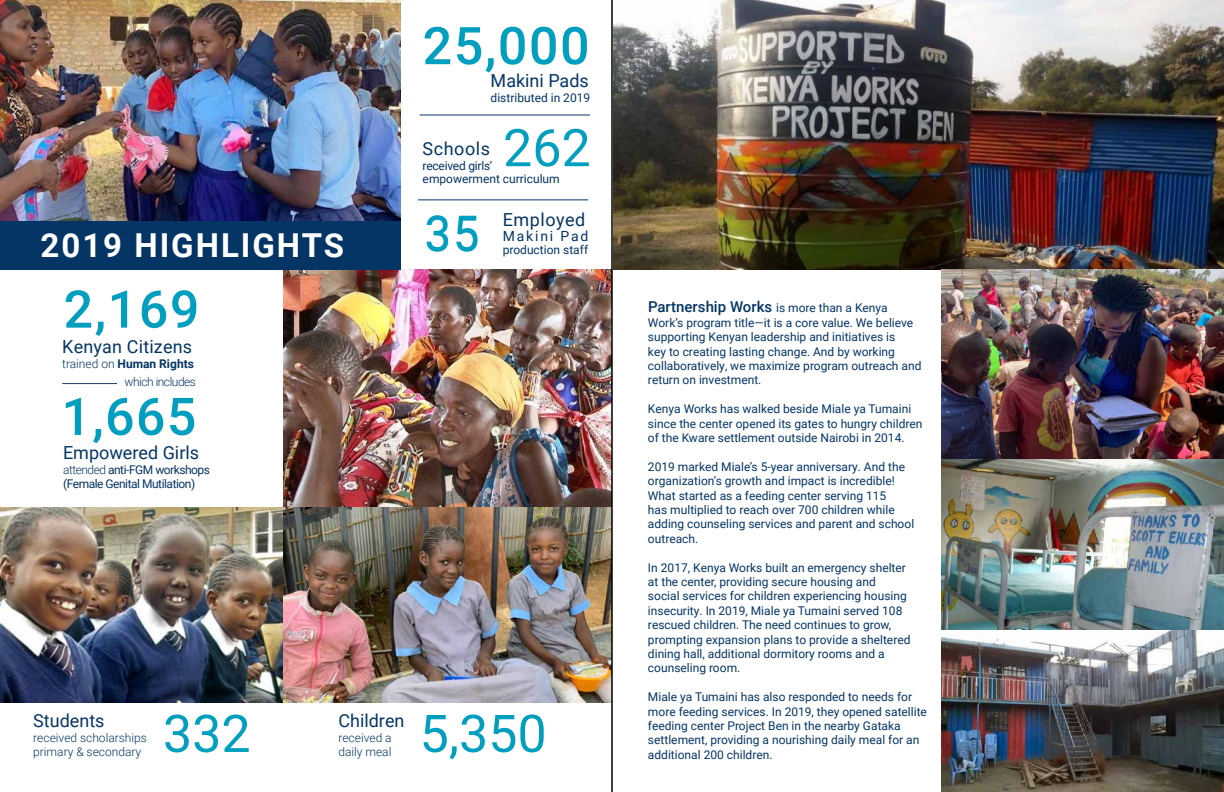
<style>
.page{position:relative;width:1224px;height:792px;background:#fff}
.page>*{position:absolute;margin:0;border:0;box-sizing:border-box;transform-origin:0 0}
.t1{font:62.4px "Roboto";color:#009fc0;scale:.83 1}
.t2{font:500 52px/107.3px "Roboto";letter-spacing:.03em;color:#009fc0}
.t3{font:52px "Roboto";color:#009fc0}
.t4{font:700 33px "Roboto";letter-spacing:.06em;color:#fff}
.t5{font:18px "Roboto";color:#053564}
.t6{font:18px "Roboto";letter-spacing:.03em;color:#053564}
.t7{font:500 15px "Roboto";color:#053564}
.t8{font:14px "Roboto";letter-spacing:.13em;color:#053564}
.t9{font:12px/14.4px "Roboto";color:#053564}
.t10{font:300 12px/14.4px "Roboto";color:#053564}
.t11{font:12px/14.4px "Roboto";letter-spacing:-.04em;color:#053564}
.t12{font:700 12px "Roboto";color:#053564}
.t13{font:12px "Roboto";letter-spacing:-.02em;color:#053564}
.t14{font:300 12px "Roboto";letter-spacing:-.04em;color:#053564}
.s1{font-weight:300}
.s2{font-weight:400;font-size:12px}
</style>
<div class="page">
<img style="left:613px;top:0;width:611px;height:270px">
<img style="left:941px;top:270px;width:283px;height:522px">
<img style="left:283px;top:270px;width:329px;height:238px">
<img style="left:0;top:0;width:401px;height:222px">
<div style="left:0;top:222px;width:401px;height:48px;background:#053564"></div>
<img style="left:0;top:508px;width:612px;height:194px">
<hr style="left:62px;top:383px;width:55px;height:1px;background:#213964">
<hr style="left:420px;top:114px;width:170px;height:2px;background:#053564">
<hr style="left:418px;top:199px;width:170px;height:1px;background:#053564">
<hr style="left:612px;top:0;width:1px;height:792px;background:#000">
<h3 class="t4" style="left:40px;top:223px;width:305px">2019 HIGHLIGHTS</h3>
<h2 class="t2" style="left:61px;top:254px;width:139px">2,169<br>1,665</h2>
<h3 class="t5" style="left:63px;top:440px;width:138px">Empowered Girls</h3>
<p class="t11" style="left:63px;top:462px;width:149px"><span class="s1">attended</span> anti-FGM workshops (Female Genital Mutilation)</p>
<h3 class="t5" style="left:62px;top:334px;width:132px">Kenyan Citizens</h3>
<p class="t12" style="left:62px;top:355px;width:133px"><span class="s1">trained on</span> Human Rights</p>
<p class="t14" style="left:125px;top:373px;width:73px">which includes</p>
<h2 class="t2" style="left:423px;top:-10px;width:168px">25,000</h2>
<h3 class="t5" style="left:491px;top:68px;width:100px">Makini Pads</h3>
<p class="t9" style="left:491px;top:90px;width:101px">distributed in 2019</p>
<h2 class="t3" style="left:503px;top:111px;width:89px">262</h2>
<p class="t9" style="left:423px;top:171px;width:139px">empowerment curriculum</p>
<h1 class="t1" style="left:425px;top:185px;width:68px">35</h1>
<h3 class="t6" style="left:503px;top:207px;width:84px">Employed</h3>
<h3 class="t6" style="left:423px;top:136px;width:69px">Schools</h3>
<p class="t13" style="left:423px;top:157px;width:71px">received girls’</p>
<p class="t8" style="left:503px;top:226px;width:87px">Makini Pad</p>
<p class="t9" style="left:503px;top:242px;width:87px">production staff</p>
<h3 class="t5" style="left:33px;top:708px;width:73px">Students</h3>
<p class="t10" style="left:33px;top:730px;width:115px">received scholarships primary &amp; secondary</p>
<h2 class="t3" style="left:163px;top:697px;width:89px">332</h2>
<h3 class="t5" style="left:338px;top:708px;width:68px">Children</h3>
<p class="t10" style="left:338px;top:730px;width:55px">received a daily meal</p>
<h2 class="t3" style="left:420px;top:697px;width:129px">5,350</h2>
<p class="t7" style="left:648px;top:296px;width:241px">Partnership Works <span class="s2">is more than a Kenya</span></p>
<p class="t9" style="left:648px;top:315px;width:275px">Work’s program title—it is a core value. We believe supporting Kenyan leadership and initiatives is<br>key to creating lasting change. And by working collaboratively, we maximize program outreach and return on investment.</p>
<p class="t9" style="left:648px;top:401px;width:276px">Kenya Works has walked beside Miale ya Tumaini since the center opened its gates to hungry children of the Kware settlement outside Nairobi in 2014.</p>
<p class="t9" style="left:648px;top:459px;width:268px">2019 marked Miale’s 5-year anniversary. And the organization’s growth and impact is incredible!<br>What started as a feeding center serving 115<br>has multiplied to reach over 700 children while adding counseling services and parent and school outreach.</p>
<p class="t9" style="left:648px;top:560px;width:264px">In 2017, Kenya Works built an emergency shelter at the center, providing secure housing and social services for children experiencing housing insecurity. In 2019, Miale ya Tumaini served 108 rescued children. The need continues to grow, prompting expansion plans to provide a sheltered dining hall, additional dormitory rooms and a counseling room.</p>
<p class="t9" style="left:648px;top:689px;width:281px">Miale ya Tumaini has also responded to needs for more feeding services. In 2019, they opened satellite feeding center Project Ben in the nearby Gataka settlement, providing a nourishing daily meal for an additional 200 children.</p>
</div>
